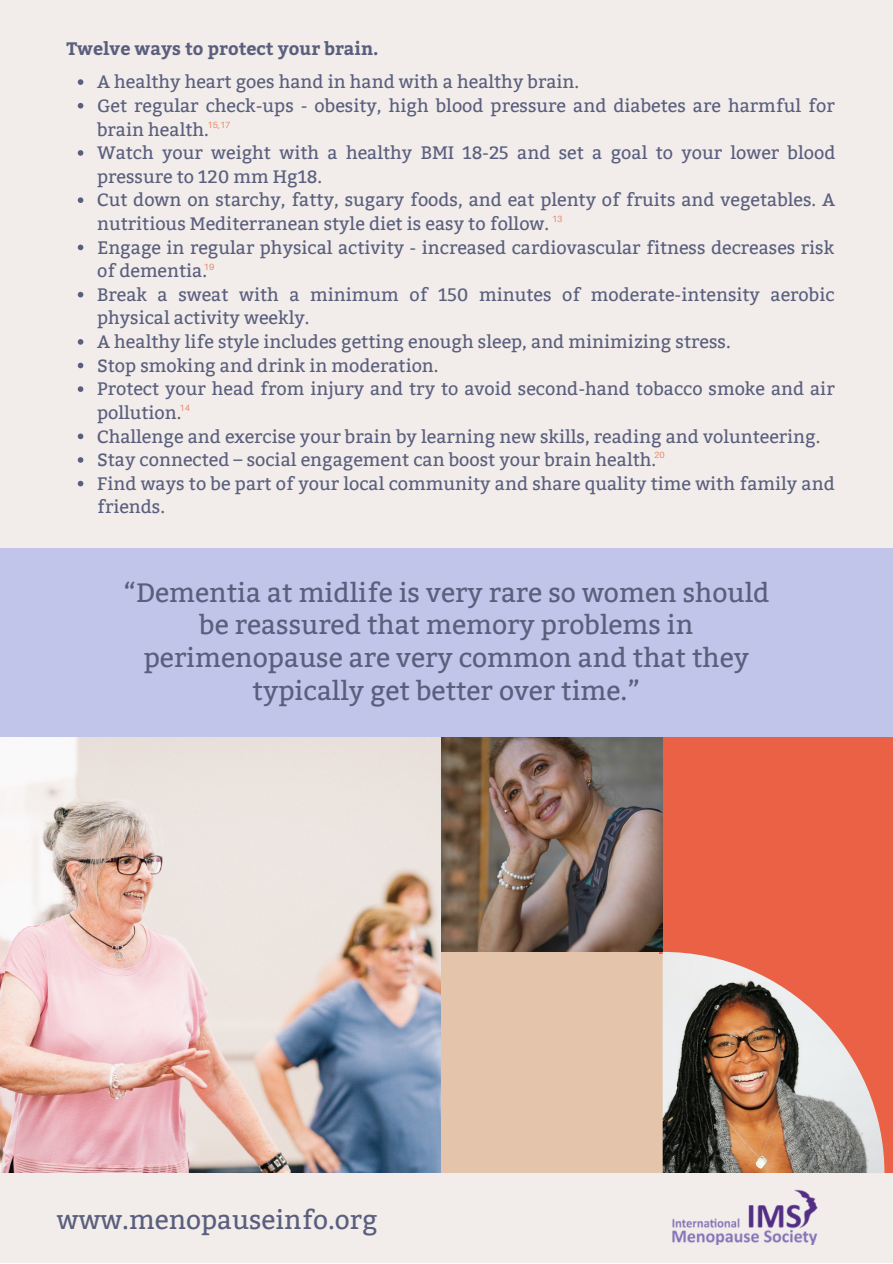
<style>
.page{position:relative;width:893px;height:1264px;background:#fff}
.page>*{position:absolute;margin:0;border:0;box-sizing:border-box;transform-origin:0 0}
.t1{font:26.4px/32.5px "Bitter";color:#5a5f7d;text-align:center}
.t2{font:26.25px "Bitter";color:#5a5f7d}
.t3{font:18px/23.5px "Bitter";color:#5a5f7d}
.t4{font:700 18px "Bitter";color:#5a5f7d}
.t5{font:9px "Aileron";color:#ea8968}
</style>
<div class="page">
<div style="left:0;top:0;width:892px;height:1262px;background:#f2edeb"></div>
<svg style="left:78px;top:79px;width:5px;height:6px"></svg>
<svg style="left:78px;top:103px;width:5px;height:5px"></svg>
<svg style="left:78px;top:150px;width:5px;height:6px"></svg>
<svg style="left:78px;top:197px;width:5px;height:6px"></svg>
<svg style="left:78px;top:244px;width:5px;height:6px"></svg>
<svg style="left:78px;top:292px;width:5px;height:5px"></svg>
<svg style="left:78px;top:339px;width:5px;height:6px"></svg>
<svg style="left:78px;top:363px;width:5px;height:5px"></svg>
<svg style="left:78px;top:386px;width:5px;height:6px"></svg>
<svg style="left:78px;top:433px;width:5px;height:6px"></svg>
<svg style="left:78px;top:457px;width:5px;height:6px"></svg>
<svg style="left:78px;top:481px;width:5px;height:5px"></svg>
<div style="left:439px;top:951px;width:225px;height:223px;background:#e4c5ab"></div>
<div style="left:659px;top:733px;width:233px;height:221px;background:#ea6146"></div>
<div style="left:662px;top:953px;width:230px;height:221px;background:#ea6146"></div>
<img style="left:441px;top:736px;width:221px;height:215px">
<img style="left:0;top:736px;width:441px;height:437px">
<div style="left:0;top:547px;width:892px;height:189px;background:#c0c5e9"></div>
<img style="left:662px;top:951px;width:222px;height:222px">
<div style="left:0;top:1173px;width:892px;height:89px;background:#f2edeb"></div>
<img style="left:672px;top:1189px;width:146px;height:55px">
<p class="t4" style="left:66px;top:35px;width:313px">Twelve ways to protect your brain.</p>
<p class="t3" style="left:97px;top:70px;width:739px">A healthy heart goes hand in hand with a healthy brain.<br>Get regular check-ups - obesity, high blood pressure and diabetes are harmful for brain health.<br>Watch your weight with a healthy BMI 18-25 and set a goal to your lower blood pressure to 120 mm Hg18.<br>Cut down on starchy, fatty, sugary foods, and eat plenty of fruits and vegetables. A nutritious Mediterranean style diet is easy to follow.<br>Engage in regular physical activity - increased cardiovascular fitness decreases risk of dementia.<br>Break a sweat with a minimum of 150 minutes of moderate-intensity aerobic physical activity weekly.<br>A healthy life style includes getting enough sleep, and minimizing stress.<br>Stop smoking and drink in moderation.<br>Protect your head from injury and try to avoid second-hand tobacco smoke and air pollution.<br>Challenge and exercise your brain by learning new skills, reading and volunteering.<br>Stay connected – social engagement can boost your brain health.<br>Find ways to be part of your local community and share quality time with family and friends.</p>
<p class="t5" style="left:207px;top:119px;width:24px">15,17</p>
<p class="t5" style="left:552px;top:213px;width:12px">13</p>
<p class="t5" style="left:204px;top:262px;width:12px">19</p>
<p class="t5" style="left:180px;top:402px;width:12px">14</p>
<p class="t5" style="left:654px;top:449px;width:12px">20</p>
<h1 class="t1" style="left:123px;top:576px;width:647px">“Dementia at midlife is very rare so women should be reassured that memory problems in perimenopause are very common and that they typically get better over time.”</h1>
<h2 class="t2" style="left:57px;top:1204px;width:322px">www.menopauseinfo.org</h2>
</div>
